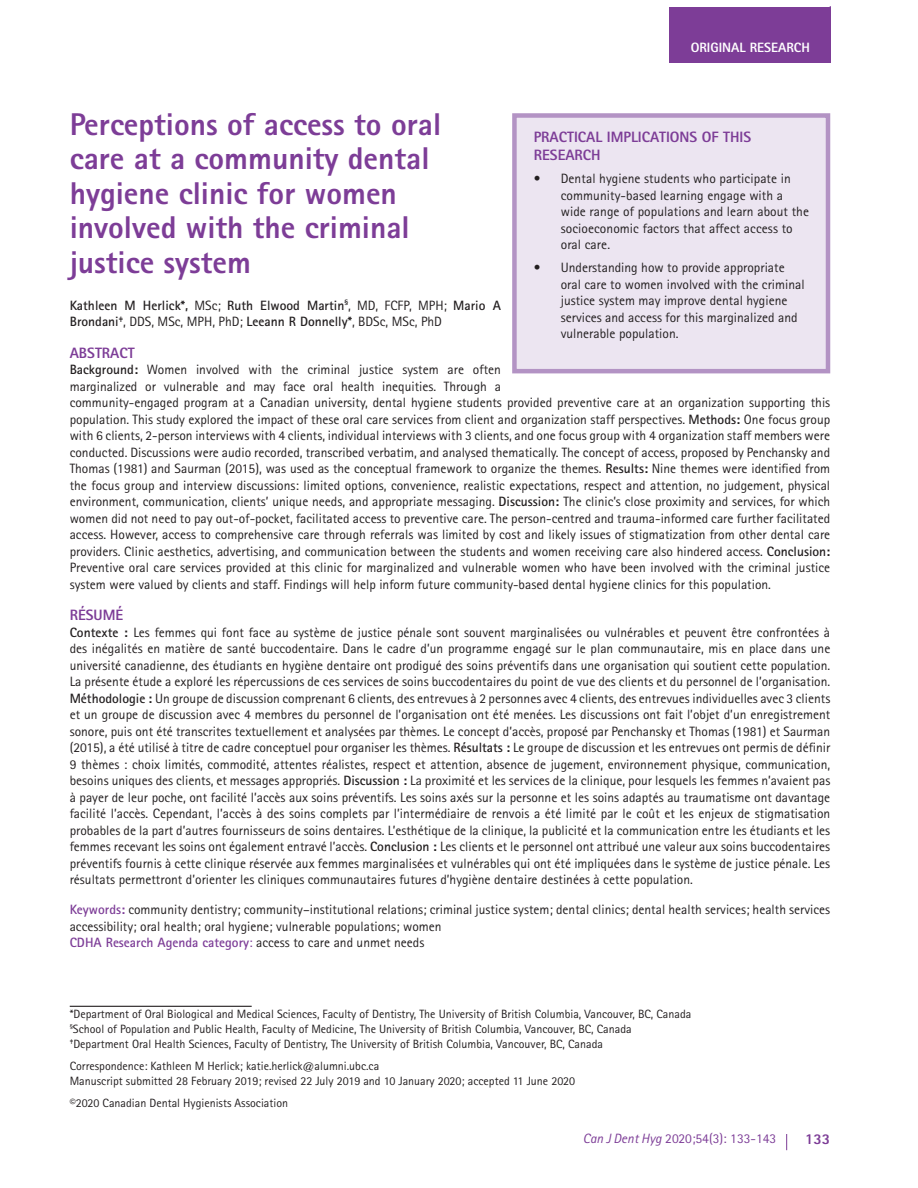
<style>
.page{position:relative;width:918px;height:1188px;background:#fff}
.page>*{position:absolute;margin:0;border:0;box-sizing:border-box;transform-origin:0 0}
.t1{font:800 31.5px/34.5px "Rotis Sans Serif Std";color:#7d3d97}
.t2{font:800 15px/18px "Rotis Sans Serif Std";color:#7d3d97}
.t3{font:13.5px/16.5px "Rotis Sans Serif Std";color:#231f20}
.t4{font:700 13.5px/16.5px "Rotis Sans Serif Std";color:#231f20}
.t5{font:13.5px "Rotis Sans Serif Std";color:#7d3d97}
.t6{font:800 13.5px "Rotis Sans Serif Std";color:#fff}
.t7{font:12px/15px "Rotis Sans Serif Std";color:#231f20}
.s1{font-weight:400}
.s2{font-weight:700}
.s3{font-weight:700;color:#7d3d97}
.s4{color:#7d3d97}
.s5{font-style:italic}
</style>
<div class="page">
<svg style="left:786px;top:1134px;width:1px;height:16px"></svg>
<hr style="left:70px;top:1006px;width:182px;height:1px;background:#231f20">
<div style="left:514px;top:116px;width:314px;height:255px;background:#ece5f1"></div>
<div style="left:512px;top:113px;width:318px;height:260px;border:4px solid #b393c4"></div>
<div style="left:669px;top:7px;width:162px;height:56px;background:#7d3d97"></div>
<p class="t6" style="left:691px;top:42px;width:121px">ORIGINAL RESEARCH</p>
<h1 class="t1" style="left:70px;top:110px;width:373px">Perceptions of access to oral care at a community dental hygiene clinic for women involved with the criminal justice system</h1>
<p class="t4" style="left:70px;top:298px;width:433px">Kathleen M Herlick*, <span class="s1">MSc;</span> Ruth Elwood Martin<sup>§</sup><span class="s1">, MD, FCFP, MPH;</span> Mario A<br>Brondani<sup>‡</sup><span class="s1">, DDS, MSc, MPH, PhD;</span> Leeann R Donnelly*<span class="s1">, BDSc, MSc, PhD</span></p>
<p class="t2" style="left:70px;top:345px;width:67px">ABSTRACT</p>
<p class="t3" style="left:70px;top:362px;width:762px"><span class="s2">Background:</span> Women involved with the criminal justice system are often<br>marginalized or vulnerable and may face oral health inequities. Through a<br>community-engaged program at a Canadian university, dental hygiene students provided preventive care at an organization supporting this population. This study explored the impact of these oral care services from client and organization staff perspectives. <span class="s2">Methods:</span> One focus group with 6 clients, 2-person interviews with 4 clients, individual interviews with 3 clients, and one focus group with 4 organization staff members were conducted. Discussions were audio recorded, transcribed verbatim, and analysed thematically. The concept of access, proposed by Penchansky and Thomas (1981) and Saurman (2015), was used as the conceptual framework to organize the themes. <span class="s2">Results:</span> Nine themes were identified from the focus group and interview discussions: limited options, convenience, realistic expectations, respect and attention, no judgement, physical environment, communication, clients’ unique needs, and appropriate messaging. <span class="s2">Discussion:</span> The clinic’s close proximity and services, for which women did not need to pay out-of-pocket, facilitated access to preventive care. The person-centred and trauma-informed care further facilitated access. However, access to comprehensive care through referrals was limited by cost and likely issues of stigmatization from other dental care providers. Clinic aesthetics, advertising, and communication between the students and women receiving care also hindered access. <span class="s2">Conclusion:<br></span>Preventive oral care services provided at this clinic for marginalized and vulnerable women who have been involved with the criminal justice system were valued by clients and staff. Findings will help inform future community-based dental hygiene clinics for this population.</p>
<p class="t2" style="left:70px;top:608px;width:55px">RÉSUMÉ</p>
<p class="t3" style="left:70px;top:625px;width:762px;text-align:justify"><span class="s2">Contexte :</span> Les femmes qui font face au système de justice pénale sont souvent marginalisées ou vulnérables et peuvent être confrontées à des inégalités en matière de santé buccodentaire. Dans le cadre d’un programme engagé sur le plan communautaire, mis en place dans une université canadienne, des étudiants en hygiène dentaire ont prodigué des soins préventifs dans une organisation qui soutient cette population.<br>La présente étude a exploré les répercussions de ces services de soins buccodentaires du point de vue des clients et du personnel de l’organisation.<br><span class="s2">Méthodologie :</span> Un groupe de discussion comprenant 6 clients, des entrevues à 2 personnes avec 4 clients, des entrevues individuelles avec 3 clients et un groupe de discussion avec 4 membres du personnel de l’organisation ont été menées. Les discussions ont fait l’objet d’un enregistrement sonore, puis ont été transcrites textuellement et analysées par thèmes. Le concept d’accès, proposé par Penchansky et Thomas (1981) et Saurman (2015), a été utilisé à titre de cadre conceptuel pour organiser les thèmes. <span class="s2">Résultats :</span> Le groupe de discussion et les entrevues ont permis de définir 9 thèmes : choix limités, commodité, attentes réalistes, respect et attention, absence de jugement, environnement physique, communication, besoins uniques des clients, et messages appropriés. <span class="s2">Discussion :</span> La proximité et les services de la clinique, pour lesquels les femmes n’avaient pas à payer de leur poche, ont facilité l’accès aux soins préventifs. Les soins axés sur la personne et les soins adaptés au traumatisme ont davantage facilité l’accès. Cependant, l’accès à des soins complets par l’intermédiaire de renvois a été limité par le coût et les enjeux de stigmatisation probables de la part d’autres fournisseurs de soins dentaires. L’esthétique de la clinique, la publicité et la communication entre les étudiants et les femmes recevant les soins ont également entravé l’accès. <span class="s2">Conclusion :</span> Les clients et le personnel ont attribué une valeur aux soins buccodentaires préventifs fournis à cette clinique réservée aux femmes marginalisées et vulnérables qui ont été impliquées dans le système de justice pénale. Les résultats permettront d’orienter les cliniques communautaires futures d’hygiène dentaire destinées à cette population.</p>
<p class="t3" style="left:70px;top:902px;width:762px"><span class="s3">Keywords:</span> community dentistry; community–institutional relations; criminal justice system; dental clinics; dental health services; health services accessibility; oral health; oral hygiene; vulnerable populations; women<br><span class="s3">CDHA Research Agenda category</span><span class="s4">:</span> access to care and unmet needs</p>
<p class="t2" style="left:534px;top:129px;width:219px">PRACTICAL IMPLICATIONS OF THIS<br>RESEARCH</p>
<p class="t3" style="left:561px;top:171px;width:250px;text-indent:-27px">• Dental hygiene students who participate in community-based learning engage with a wide range of populations and learn about the socioeconomic factors that affect access to oral care.</p>
<p class="t3" style="left:561px;top:260px;width:245px;text-indent:-27px">• Understanding how to provide appropriate oral care to women involved with the criminal justice system may improve dental hygiene services and access for this marginalized and vulnerable population.</p>
<p class="t7" style="left:70px;top:1008px;width:623px">*Department of Oral Biological and Medical Sciences, Faculty of Dentistry, The University of British Columbia, Vancouver, BC, Canada <sup>§</sup>School of Population and Public Health, Faculty of Medicine, The University of British Columbia, Vancouver, BC, Canada <sup>‡</sup>Department Oral Health Sciences, Faculty of Dentistry, The University of British Columbia, Vancouver, BC, Canada</p>
<p class="t7" style="left:70px;top:1059px;width:507px">Correspondence: Kathleen M Herlick; katie.herlick@alumni.ubc.ca<br>Manuscript submitted 28 February 2019; revised 22 July 2019 and 10 January 2020; accepted 11 June 2020</p>
<p class="t7" style="left:70px;top:1096px;width:220px">©2020 Canadian Dental Hygienists Association</p>
<p class="t5" style="left:583px;top:1134px;width:195px"><span class="s5">Can J Dent Hyg</span> 2020;54(3): 133-143</p>
<p class="t2" style="left:805px;top:1132px;width:27px">133</p>
</div>
